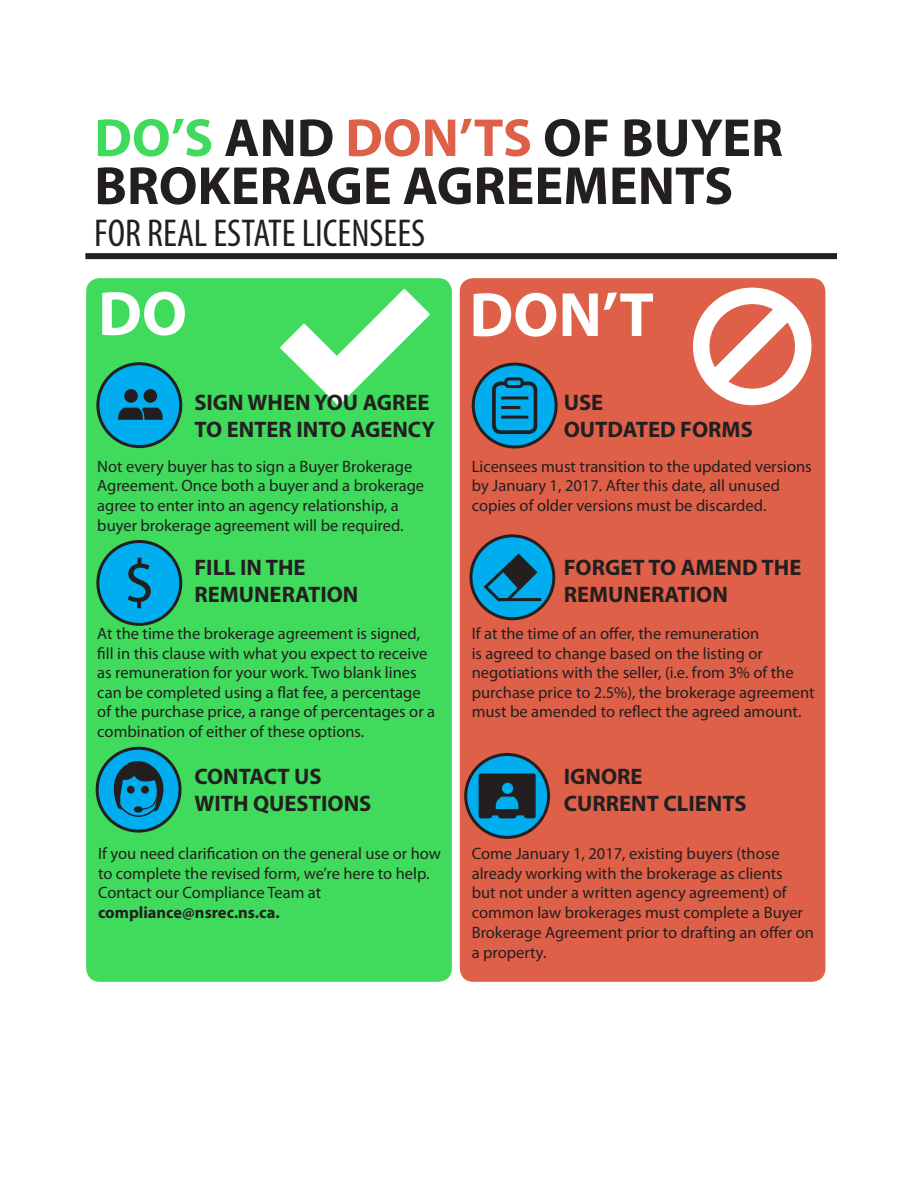
<style>
.page{position:relative;width:918px;height:1188px;background:#fff}
.page>*{position:absolute;margin:0;border:0;box-sizing:border-box;transform-origin:0 0}
.t1{font:700 63px "Myriad Pro";color:#fff}
.t2{font:700 54px/48px "Myriad Pro";color:#231f20}
.t3{font:condensed 39px "Myriad Pro";color:#231f20}
.t4{font:700 22.5px/27px "Myriad Pro";color:#231f20}
.t5{font:16.5px/19.8px "Myriad Pro";color:#231f20}
.s1{color:#40db5d}
.s2{color:#df6048}
.s3{font-weight:700}
</style>
<div class="page">
<div style="left:85px;top:253px;width:752px;height:6px;background:#231f20"></div>
<div style="left:460px;top:278px;width:365px;height:704px;background:#df6048;border-radius:14px"></div>
<div style="left:86px;top:278px;width:366px;height:704px;background:#40db5d;border-radius:14px"></div>
<svg style="left:97px;top:748px;width:83px;height:83px"></svg>
<div style="left:96px;top:747px;width:86px;height:86px;border:3px solid #231f20;border-radius:50%"></div>
<div style="left:134px;top:806px;width:9px;height:7px;border:2px solid #231f20;border-radius:50%"></div>
<svg style="left:103px;top:758px;width:70px;height:54px;background:#0c7ea8"></svg>
<div style="left:98px;top:364px;width:83px;height:83px;background:#00aeef;border-radius:50%"></div>
<div style="left:96px;top:362px;width:86px;height:86px;border:3px solid #231f20;border-radius:50%"></div>
<div style="left:124px;top:389px;width:14px;height:14px;background:#231f20;border-radius:50%"></div>
<div style="left:144px;top:389px;width:13px;height:14px;background:#231f20;border-radius:50%"></div>
<svg style="left:118px;top:407px;width:45px;height:13px"></svg>
<div style="left:98px;top:542px;width:83px;height:82px;background:#00aeef;border-radius:50%"></div>
<div style="left:96px;top:540px;width:86px;height:86px;border:3px solid #231f20;border-radius:50%"></div>
<svg style="left:128px;top:558px;width:23px;height:50px"></svg>
<svg style="left:471px;top:536px;width:83px;height:83px;background:#049cd6"></svg>
<div style="left:469px;top:534px;width:86px;height:86px;border:3px solid #231f20;border-radius:50%"></div>
<svg style="left:481px;top:551px;width:59px;height:53px;background:#0986b5"></svg>
<hr style="left:499px;top:598px;width:42px;height:3px;background:#231f20">
<svg style="left:466px;top:754px;width:83px;height:83px;background:#039dd7"></svg>
<div style="left:464px;top:753px;width:86px;height:86px;border:3px solid #231f20;border-radius:50%"></div>
<svg style="left:478px;top:773px;width:58px;height:53px;background:#18495c"></svg>
<div style="left:473px;top:364px;width:83px;height:83px;background:#00aeef;border-radius:50%"></div>
<div style="left:472px;top:363px;width:86px;height:85px;border:3px solid #231f20;border-radius:50%"></div>
<div style="left:492px;top:382px;width:45px;height:52px;border:4px solid #231f20;border-radius:7px"></div>
<div style="left:506px;top:379px;width:16px;height:8px;background:#00aeef;border-radius:3px"></div>
<div style="left:504px;top:377px;width:20px;height:11px;border:3px solid #231f20;border-radius:3px"></div>
<hr style="left:501px;top:396px;width:27px;height:3px;background:#231f20">
<hr style="left:501px;top:416px;width:27px;height:3px;background:#231f20">
<hr style="left:501px;top:406px;width:19px;height:3px;background:#231f20">
<svg style="left:280px;top:289px;width:150px;height:117px"></svg>
<svg style="left:693px;top:287px;width:116px;height:119px"></svg>
<p class="t2" style="left:94px;top:112px;width:690px"><span class="s1">DO’S</span> AND <span class="s2">DON’TS</span> OF BUYER<br>BROKERAGE AGREEMENTS</p>
<p class="t3" style="left:94px;top:210px;width:332px">FOR REAL ESTATE LICENSEES</p>
<p class="t1" style="left:98px;top:273px;width:91px">DO</p>
<p class="t1" style="left:469px;top:274px;width:186px">DON’T</p>
<p class="t4" style="left:194px;top:388px;width:242px">SIGN WHEN YOU AGREE<br>TO ENTER INTO AGENCY</p>
<p class="t4" style="left:564px;top:388px;width:191px">USE<br>OUTDATED FORMS</p>
<p class="t5" style="left:97px;top:456px;width:328px">Not every buyer has to sign a Buyer Brokerage Agreement. Once both a buyer and a brokerage agree to enter into an agency relationship, a buyer brokerage agreement will be required.</p>
<p class="t5" style="left:472px;top:456px;width:342px">Licensees must transition to the updated versions by January 1, 2017. After this date, all unused copies of older versions must be discarded.</p>
<p class="t4" style="left:194px;top:553px;width:166px">FILL IN THE<br>REMUNERATION</p>
<p class="t4" style="left:564px;top:553px;width:239px">FORGET TO AMEND THE<br>REMUNERATION</p>
<p class="t5" style="left:97px;top:624px;width:339px">At the time the brokerage agreement is signed, fill in this clause with what you expect to receive as remuneration for your work. Two blank lines can be completed using a flat fee, a percentage of the purchase price, a range of percentages or a combination of either of these options.</p>
<p class="t5" style="left:472px;top:624px;width:344px">If at the time of an offer, the remuneration<br>is agreed to change based on the listing or negotiations with the seller, (i.e. from 3% of the purchase price to 2.5%), the brokerage agreement must be amended to reflect the agreed amount.</p>
<p class="t4" style="left:194px;top:762px;width:178px">CONTACT US<br>WITH QUESTIONS</p>
<p class="t4" style="left:564px;top:762px;width:184px">IGNORE<br>CURRENT CLIENTS</p>
<p class="t5" style="left:98px;top:843px;width:344px">If you need clarification on the general use or how to complete the revised form, we’re here to help.<br>Contact our Compliance Team at <span class="s3">compliance@nsrec.ns.ca.</span></p>
<p class="t5" style="left:472px;top:843px;width:344px">Come January 1, 2017, existing buyers (those already working with the brokerage as clients<br>but not under a written agency agreement) of common law brokerages must complete a Buyer Brokerage Agreement prior to drafting an offer on a property.</p>
</div>
